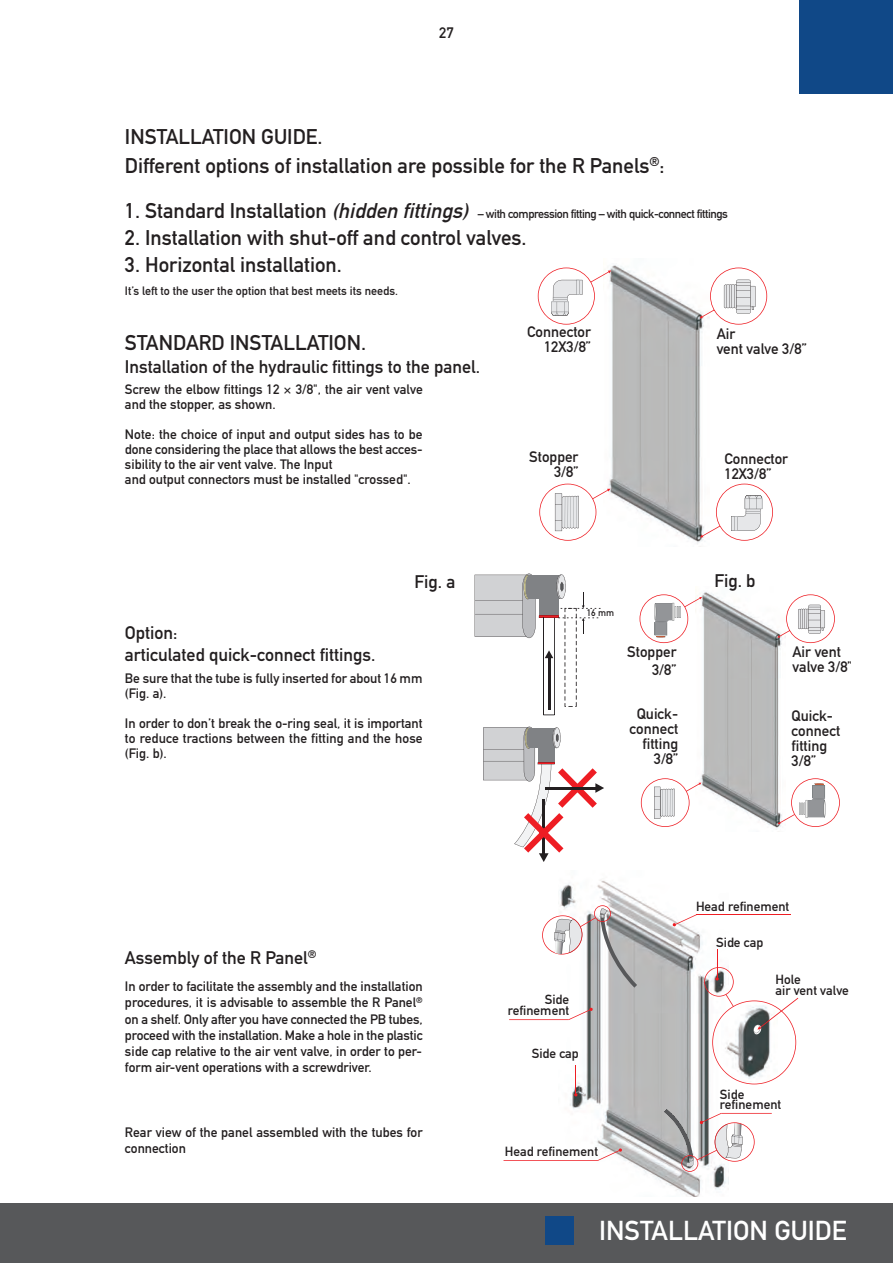
<style>
.page{position:relative;width:893px;height:1263px;background:#fff}
.page>*{position:absolute;margin:0;border:0;box-sizing:border-box;transform-origin:0 0}
.t1{font:27px "DIN Mittelschrift";color:#fff}
.t2{font:21px "DIN Mittelschrift";color:#231f20}
.t3{font:18px/21.6px "DIN Mittelschrift";color:#231f20}
.t4{font:15px/15px "DIN Mittelschrift";color:#231f20;text-align:right}
.t5{font:13.5px/15px "DIN Mittelschrift";color:#231f20}
.t6{font:13.05px/10.5px "DIN Mittelschrift";color:#231f20}
.t7{font:12px "DIN Mittelschrift";letter-spacing:-.035em;color:#231f20}
.t8{font:12px "DIN Mittelschrift";color:#231f20}
.t9{font:9.45px "DIN Mittelschrift";color:#231f20}
.s1{font-style:italic}
</style>
<div class="page">
<div style="left:0;top:1203px;width:893px;height:60px;background:#57585a"></div>
<div style="left:800px;top:0;width:93px;height:94px;background:#104887"></div>
<div style="left:545px;top:1216px;width:29px;height:29px;background:#104887"></div>
<img style="left:559px;top:880px;width:167px;height:317px">
<hr style="left:548px;top:658px;width:2px;height:52px;background:#231f20">
<hr style="left:543px;top:618px;width:1px;height:97px;background:#231f20">
<hr style="left:554px;top:618px;width:1px;height:97px;background:#231f20">
<svg style="left:475px;top:574px;width:125px;height:133px"></svg>
<svg style="left:483px;top:727px;width:121px;height:135px"></svg>
<hr style="left:503px;top:1160px;width:95px;height:1px;background:#ee1d23">
<hr style="left:509px;top:1019px;width:60px;height:1px;background:#ee1d23">
<svg style="left:538px;top:268px;width:235px;height:273px"></svg>
<svg style="left:551px;top:271px;width:211px;height:266px"></svg>
<svg style="left:639px;top:594px;width:201px;height:233px"></svg>
<svg style="left:686px;top:783px;width:15px;height:9px"></svg>
<svg style="left:654px;top:787px;width:20px;height:32px"></svg>
<svg style="left:654px;top:597px;width:48px;height:41px"></svg>
<svg style="left:777px;top:783px;width:48px;height:41px"></svg>
<svg style="left:542px;top:905px;width:256px;height:267px"></svg>
<hr style="left:696px;top:914px;width:95px;height:1px;background:#ee1d23">
<h2 class="t2" style="left:125px;top:129px;width:199px">INSTALLATION GUIDE.</h2>
<p class="t4" style="left:439px;top:27px;width:16px">27</p>
<h2 class="t2" style="left:125px;top:158px;width:541px">Different options of installation are possible for the R Panels<sup>®</sup>:</h2>
<h2 class="t2" style="left:125px;top:203px;width:349px">1. Standard Installation <span class="s1">(hidden fittings)</span></h2>
<h2 class="t2" style="left:125px;top:230px;width:403px">2. Installation with shut-off and control valves.</h2>
<h2 class="t2" style="left:125px;top:257px;width:218px">3. Horizontal installation.</h2>
<p class="t7" style="left:478px;top:209px;width:252px">– with compression fitting – with quick-connect fittings</p>
<p class="t8" style="left:125px;top:287px;width:275px">It’s left to the user the option that best meets its needs.</p>
<h2 class="t2" style="left:125px;top:335px;width:243px">STANDARD INSTALLATION.</h2>
<h3 class="t3" style="left:125px;top:357px;width:357px">Installation of the hydraulic fittings to the panel.</h3>
<p class="t5" style="left:125px;top:383px;width:299px">Screw the elbow fittings 12 × 3/8", the air vent valve and the stopper, as shown.</p>
<p class="t5" style="left:125px;top:428px;width:299px">Note: the choice of input and output sides has to be done considering the place that allows the best acces&shy;sibility to the air vent valve. The Input<br>and output connectors must be installed "crossed".</p>
<p class="t4" style="left:527px;top:326px;width:65px">Connector<br>12X3/8”</p>
<p class="t4" style="left:529px;top:451px;width:51px">Stopper<br>3/8”</p>
<p class="t4" style="left:717px;top:327px;width:91px;text-align:left">Air<br>vent valve 3/8”</p>
<p class="t4" style="left:724px;top:452px;width:65px;text-align:left">Connector<br>12X3/8”</p>
<h3 class="t3" style="left:414px;top:573px;width:42px">Fig. a</h3>
<h3 class="t3" style="left:714px;top:571px;width:43px">Fig. b</h3>
<h3 class="t3" style="left:125px;top:624px;width:252px">Option:<br>articulated quick-connect fittings.</h3>
<p class="t5" style="left:125px;top:672px;width:299px">Be sure that the tube is fully inserted for about 16 mm (Fig. a).</p>
<p class="t5" style="left:125px;top:717px;width:299px;text-align:justify">In order to don’t break the o-ring seal, it is important to reduce tractions between the fitting and the hose (Fig. b).</p>
<h3 class="t3" style="left:125px;top:948px;width:193px">Assembly of the R Panel<sup>®</sup></h3>
<p class="t5" style="left:125px;top:980px;width:299px;line-height:16.2px;text-align:justify">In order to facilitate the assembly and the installation procedures, it is advisable to assemble the R Panel<sup>® </sup>on a shelf. Only after you have connected the PB tubes, proceed with the installation. Make a hole in the plastic side cap relative to the air vent valve, in order to per&shy;form air-vent operations with a screwdriver.</p>
<p class="t5" style="left:125px;top:1126px;width:299px;line-height:16.2px">Rear view of the panel assembled with the tubes for connection</p>
<p class="t9" style="left:587px;top:610px;width:29px">16 mm</p>
<p class="t4" style="left:627px;top:644px;width:51px;line-height:18px">Stopper<br>3/8”</p>
<p class="t4" style="left:792px;top:646px;width:62px;text-align:left">Air vent valve 3/8”</p>
<p class="t4" style="left:629px;top:708px;width:50px">Quick&shy;connect fitting<br>3/8”</p>
<p class="t4" style="left:791px;top:710px;width:50px;text-align:left">Quick&shy;connect fitting<br>3/8”</p>
<p class="t6" style="left:508px;top:996px;width:63px;text-align:right">Side refinement</p>
<p class="t6" style="left:532px;top:1050px;width:49px">Side cap</p>
<p class="t6" style="left:505px;top:1148px;width:95px">Head refinement</p>
<p class="t6" style="left:696px;top:902px;width:95px">Head refinement</p>
<p class="t6" style="left:716px;top:938px;width:49px">Side cap</p>
<p class="t6" style="left:775px;top:976px;width:75px">Hole<br>air vent valve</p>
<p class="t6" style="left:720px;top:1090px;width:63px">Side refinement</p>
<h1 class="t1" style="left:599px;top:1221px;width:249px">INSTALLATION GUIDE</h1>
</div>
